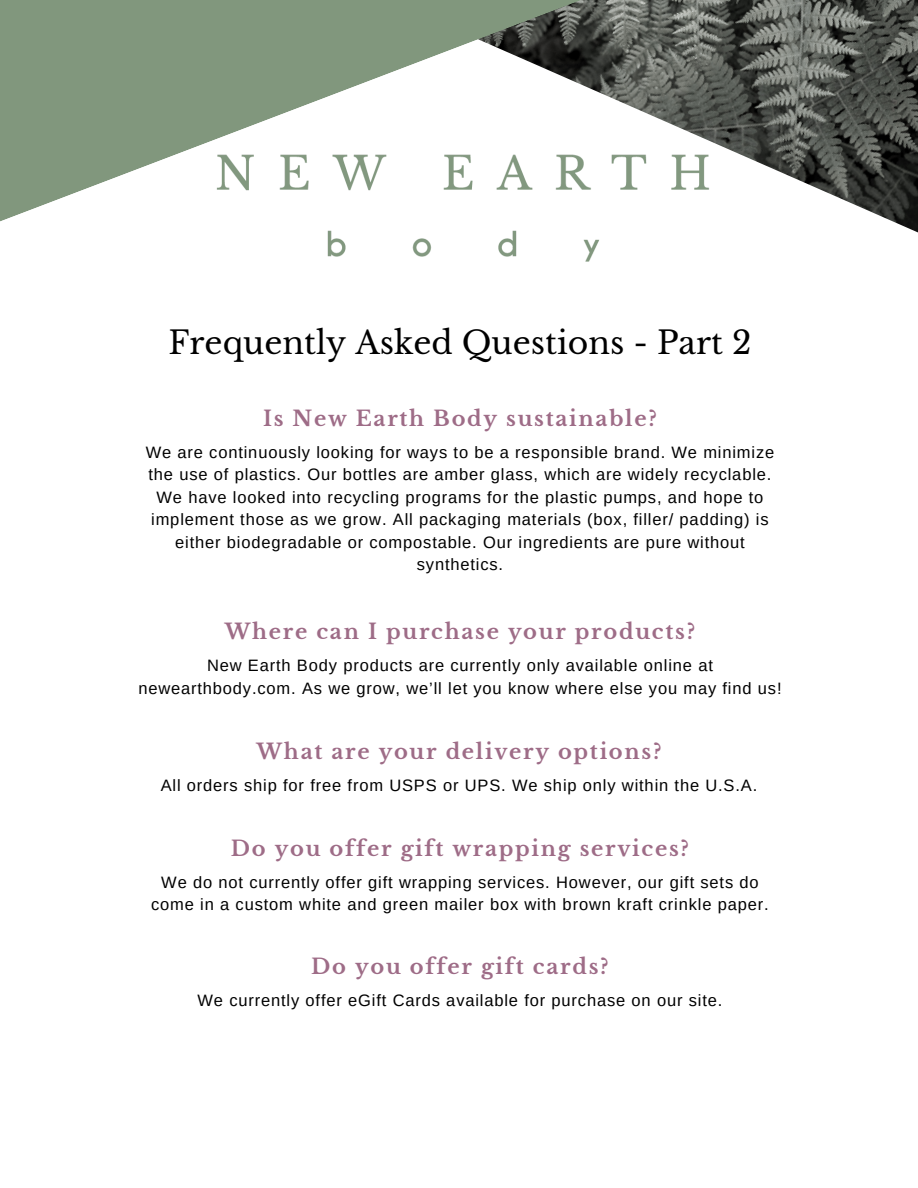
<style>
.page{position:relative;width:918px;height:1188px;background:#fff}
.page>*{position:absolute;margin:0;border:0;box-sizing:border-box;transform-origin:0 0}
.t1{font:31.5px "Libre Baskerville";color:#000}
.t2{font:700 21px "Libre Baskerville";letter-spacing:.08em;color:#9e6c87}
.t3{font:16.5px/22.5px "Arimo";letter-spacing:.05em;color:#000;text-align:center}
</style>
<div class="page">
<img style="left:859px;top:0;width:59px;height:233px">
<img style="left:327px;top:237px;width:272px;height:25px">
<svg style="left:0;top:0;width:859px;height:237px"></svg>
<h1 class="t1" style="left:168px;top:323px;width:585px">Frequently Asked Questions - Part 2</h1>
<p class="t2" style="left:263px;top:405px;width:395px">Is New Earth Body sustainable?</p>
<p class="t3" style="left:146px;top:441px;width:630px">We are continuously looking for ways to be a responsible brand. We minimize the use of plastics. Our bottles are amber glass, which are widely recyclable.<br>We have looked into recycling programs for the plastic pumps, and hope to implement those as we grow. All packaging materials (box, filler/ padding) is either biodegradable or compostable. Our ingredients are pure without synthetics.</p>
<p class="t2" style="left:225px;top:619px;width:472px">Where can I purchase your products?</p>
<p class="t3" style="left:138px;top:654px;width:645px">New Earth Body products are currently only available online at newearthbody.com. As we grow, we’ll let you know where else you may find us!</p>
<p class="t2" style="left:257px;top:739px;width:406px">What are your delivery options?</p>
<p class="t3" style="left:161px;top:774px;width:598px">All orders ship for free from USPS or UPS. We ship only within the U.S.A.</p>
<p class="t2" style="left:231px;top:836px;width:460px">Do you offer gift wrapping services?</p>
<p class="t3" style="left:151px;top:871px;width:619px">We do not currently offer gift wrapping services. However, our gift sets do come in a custom white and green mailer box with brown kraft crinkle paper.</p>
<p class="t2" style="left:311px;top:954px;width:299px">Do you offer gift cards?</p>
<p class="t3" style="left:198px;top:989px;width:526px">We currently offer eGift Cards available for purchase on our site.</p>
</div>
